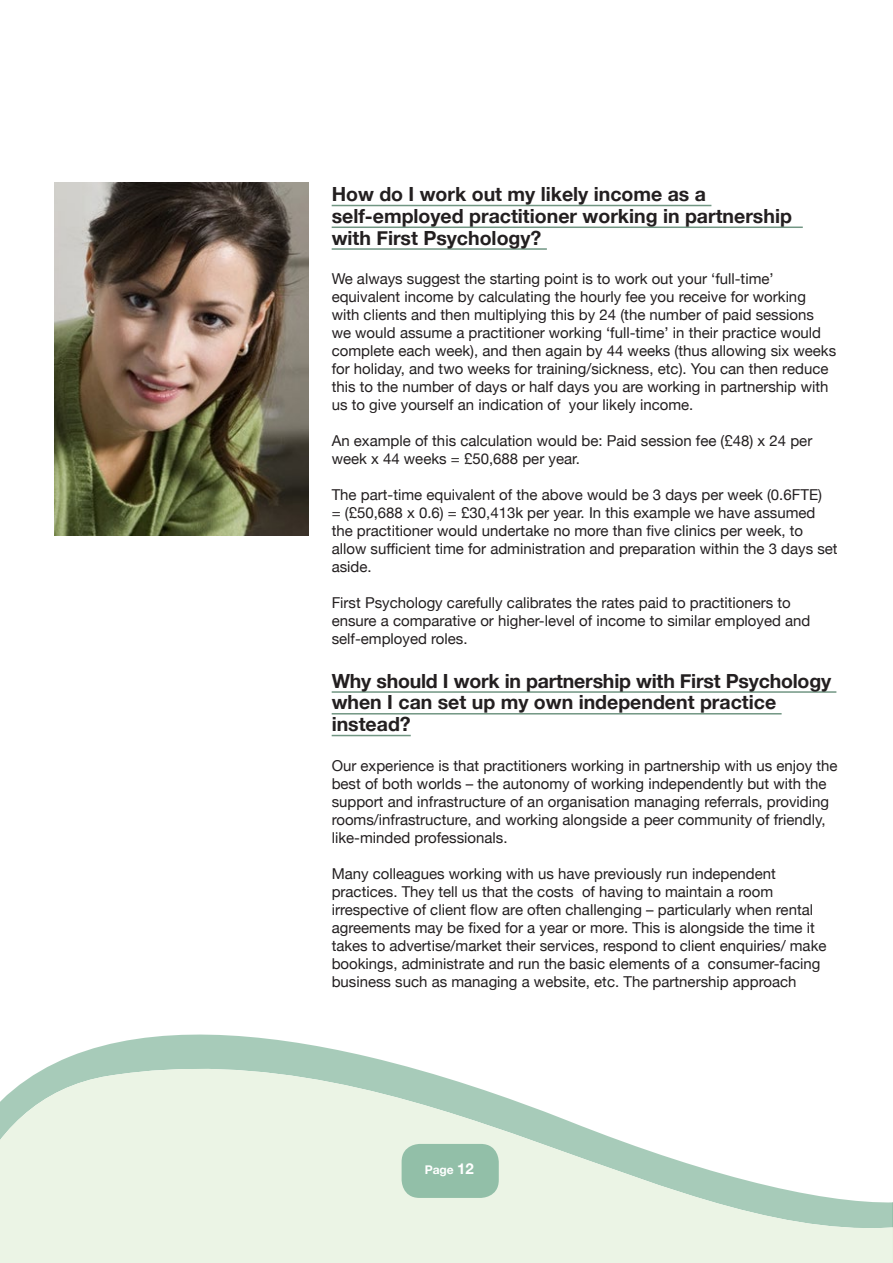
<style>
.page{position:relative;width:893px;height:1263px;background:#fff}
.page>*{position:absolute;margin:0;border:0;box-sizing:border-box;transform-origin:0 0}
.h2_style__underlined{font:700 19.5px/21.8px "Helvetica Neue";color:#231f20}
.mindfulness_para_san{font:15px/18px "Helvetica Neue";color:#231f20}
.t1{font:700 12px "Helvetica Neue";color:#fff}
.s1{font-size:15px}
</style>
<div class="page">
<svg style="left:0;top:1034px;width:892px;height:229px;fill:#ebf4e5"></svg>
<svg style="left:892px;top:1202px;width:1px;height:61px"></svg>
<div style="left:402px;top:1144px;width:97px;height:54px;background:#92bfa8;border-radius:18px"></div>
<hr style="left:332px;top:205px;width:379px;height:1px;background:#719683">
<hr style="left:332px;top:226px;width:471px;height:2px;background:#719683">
<hr style="left:332px;top:248px;width:215px;height:2px;background:#719683">
<hr style="left:332px;top:691px;width:504px;height:2px;background:#719683">
<hr style="left:332px;top:713px;width:450px;height:1px;background:#719683">
<hr style="left:332px;top:735px;width:79px;height:1px;background:#719683">
<img style="left:54px;top:182px;width:254px;height:354px">
<p class="h2_style__underlined" style="left:332px;top:184px;width:462px">How do I work out my likely income as a self-employed practitioner working in partnership with First Psychology?</p>
<p class="mindfulness_para_san" style="left:332px;top:271px;width:506px">We always suggest the starting point is to work out your ‘full-time’ equivalent income by calculating the hourly fee you receive for working with clients and then multiplying this by 24 (the number of paid sessions we would assume a practitioner working ‘full-time’ in their practice would complete each week), and then again by 44 weeks (thus allowing six weeks for holiday, and two weeks for training/sickness, etc). You can then reduce this to the number of days or half days you are working in partnership with us to give yourself an indication of your likely income.</p>
<p class="mindfulness_para_san" style="left:332px;top:433px;width:482px">An example of this calculation would be: Paid session fee (£48) x 24 per week x 44 weeks = £50,688 per year.</p>
<p class="mindfulness_para_san" style="left:332px;top:487px;width:507px">The part-time equivalent of the above would be 3 days per week (0.6FTE)<br>= (£50,688 x 0.6) = £30,413k per year. In this example we have assumed the practitioner would undertake no more than five clinics per week, to allow sufficient time for administration and preparation within the 3 days set aside.</p>
<p class="mindfulness_para_san" style="left:332px;top:595px;width:480px">First Psychology carefully calibrates the rates paid to practitioners to ensure a comparative or higher-level of income to similar employed and self-employed roles.</p>
<p class="h2_style__underlined" style="left:332px;top:670px;width:501px">Why should I work in partnership with First Psychology when I can set up my own independent practice instead?</p>
<p class="mindfulness_para_san" style="left:332px;top:757px;width:507px">Our experience is that practitioners working in partnership with us enjoy the best of both worlds – the autonomy of working independently but with the support and infrastructure of an organisation managing referrals, providing rooms/infrastructure, and working alongside a peer community of friendly, like-minded professionals.</p>
<p class="mindfulness_para_san" style="left:332px;top:865px;width:496px">Many colleagues working with us have previously run independent practices. They tell us that the costs of having to maintain a room irrespective of client flow are often challenging – particularly when rental agreements may be fixed for a year or more. This is alongside the time it takes to advertise/market their services, respond to client enquiries/ make bookings, administrate and run the basic elements of a consumer-facing business such as managing a website, etc. The partnership approach</p>
<p class="t1" style="left:425px;top:1160px;width:51px">Page <span class="s1">12</span></p>
</div>
